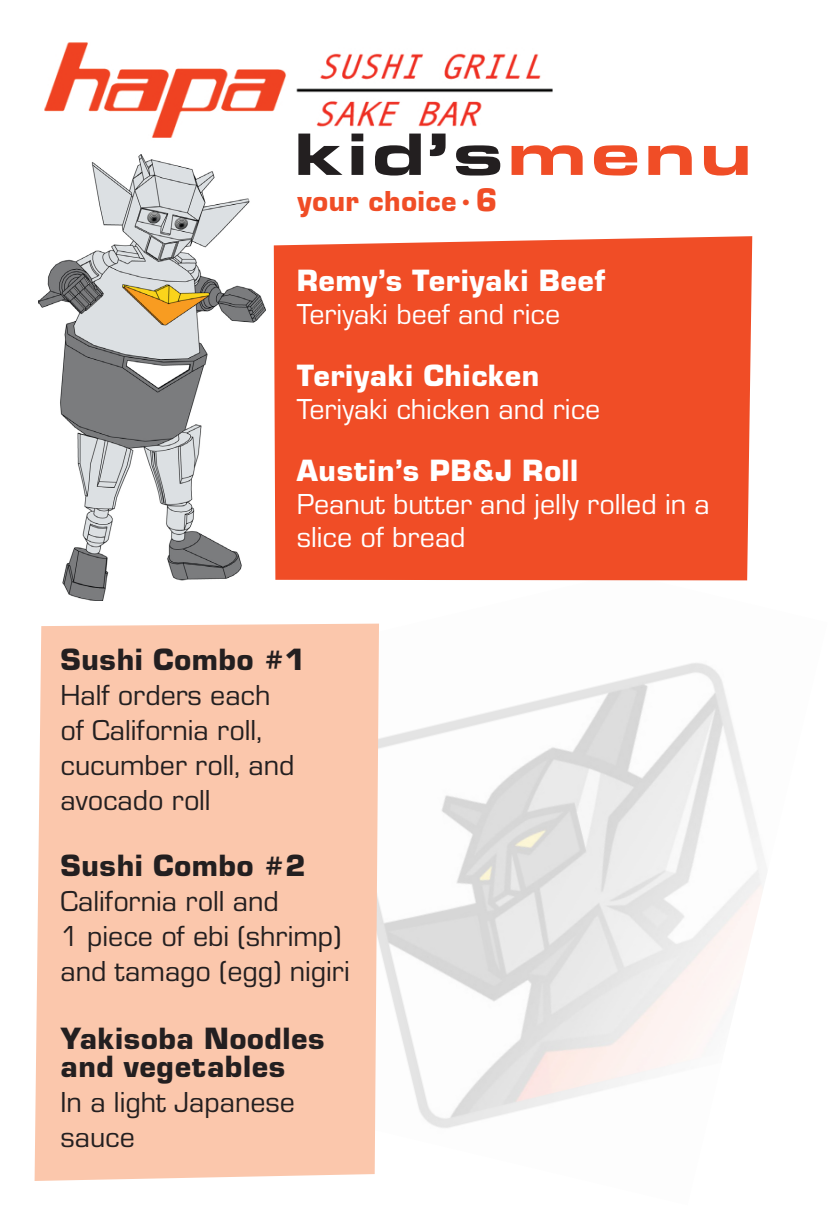
<style>
.page{position:relative;width:828px;height:1222px;background:#fff}
.page>*{position:absolute;margin:0;border:0;box-sizing:border-box;transform-origin:0 0}
.item_name{font:62px "Eurostile Extended Black DTC";letter-spacing:.03em;color:#231f20;scale:1.1 1}
.item_name-2{font:32px "Eurostile Black DTC";letter-spacing:.02em;color:#231f20}
.item_name-3{font:32px "Eurostile Black DTC";letter-spacing:.02em;color:#fff}
.description{font:30px/35px "Eurostile Roman DTC";color:#231f20}
.item_name-4{font:30px/32.4px "Eurostile Roman DTC";color:#fff}
.item_name-5{font:30px "Eurostile Black DTC";letter-spacing:.02em;color:#f04d26}
.s1{color:#f04d26}
.s2{font-family:"Eurostile";font-weight:700}
</style>
<div class="page">
<img style="left:44px;top:42px;width:509px;height:96px">
<img style="left:342px;top:580px;width:422px;height:548px">
<div style="left:35px;top:624px;width:344px;height:557px;background:#fbc7ac"></div>
<div style="left:274px;top:236px;width:478px;height:344px;background:#f04d26"></div>
<img style="left:38px;top:155px;width:228px;height:445px">
<p class="item_name" style="left:293px;top:119px;width:419px">kid’s<span class="s1">menu</span></p>
<p class="item_name-5" style="left:297px;top:184px;width:201px">your choice•<span class="s2">6</span></p>
<p class="item_name-3" style="left:297px;top:263px;width:310px">Remy’s Teriyaki Beef</p>
<p class="item_name-4" style="left:297px;top:298px;width:265px">Teriyaki beef and rice</p>
<p class="item_name-3" style="left:297px;top:358px;width:244px">Teriyaki Chicken</p>
<p class="item_name-4" style="left:297px;top:393px;width:305px">Teriyaki chicken and rice</p>
<p class="item_name-3" style="left:297px;top:453px;width:283px">Austin’s PB&amp;J Roll</p>
<p class="item_name-4" style="left:297px;top:488px;width:414px">Peanut butter and jelly rolled in a slice of bread</p>
<p class="item_name-2" style="left:60px;top:642px;width:246px">Sushi Combo #1</p>
<p class="description" style="left:60px;top:678px;width:235px">Half orders each of California roll, cucumber roll, and avocado roll</p>
<p class="item_name-2" style="left:60px;top:848px;width:246px">Sushi Combo #2</p>
<p class="description" style="left:60px;top:884px;width:220px">California roll and</p>
<p class="description" style="left:60px;top:919px;width:291px">1 piece of ebi (shrimp) and tamago (egg) nigiri</p>
<p class="item_name-2" style="left:60px;top:1021px;width:265px">Yakisoba Noodles</p>
<p class="item_name-2" style="left:60px;top:1049px;width:226px">and vegetables</p>
<p class="description" style="left:60px;top:1085px;width:236px">In a light Japanese sauce</p>
</div>
